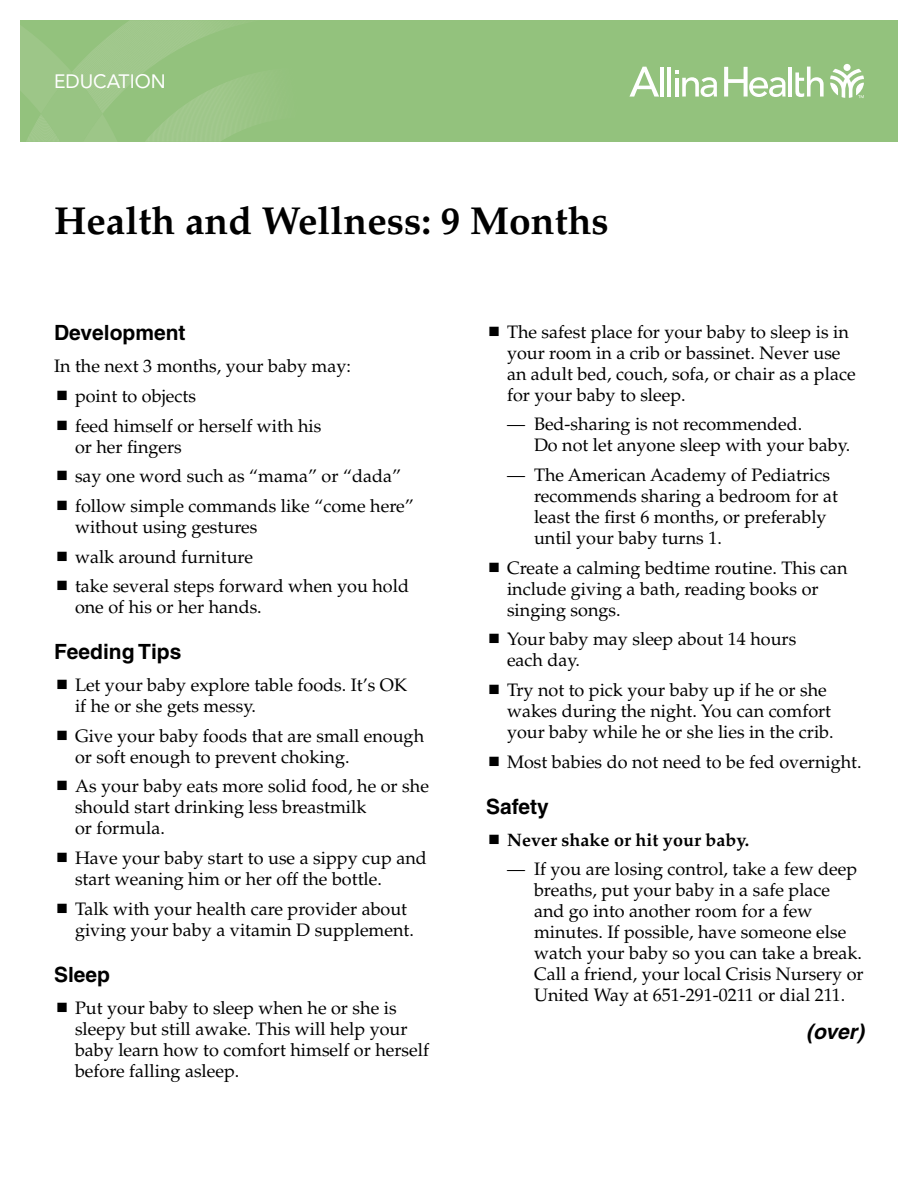
<style>
.page{position:relative;width:918px;height:1188px;background:#fff}
.page>*{position:absolute;margin:0;border:0;box-sizing:border-box;transform-origin:0 0}
.t1{font:700 39px "Palatino";color:#000}
.t2{font:700 21px "Helvetica";color:#000}
.t3{font:italic 700 21px "Helvetica";color:#000}
.t4{font:19.2px "Avenir LT Std";color:#fff}
.t5{font:18px/21px "Palatino";color:#000}
.t6{font:700 18px "Palatino";color:#000}
</style>
<div class="page">
<div style="left:20px;top:20px;width:878px;height:122px;background:#93c27d"></div>
<svg style="left:20px;top:20px;width:232px;height:122px"></svg>
<svg style="left:830px;top:69px;width:34px;height:29px"></svg>
<div style="left:844px;top:64px;width:7px;height:7px;background:#fff;border-radius:50%"></div>
<hr style="left:660px;top:67px;width:4px;height:30px;background:#fff">
<hr style="left:667px;top:67px;width:4px;height:30px;background:#fff">
<hr style="left:789px;top:67px;width:3px;height:30px;background:#fff">
<svg style="left:795px;top:67px;width:29px;height:30px"></svg>
<svg style="left:675px;top:71px;width:42px;height:26px"></svg>
<svg style="left:629px;top:67px;width:30px;height:30px"></svg>
<svg style="left:724px;top:67px;width:62px;height:30px"></svg>
<p class="t4" style="left:54px;top:70px;width:113px">EDUCATION</p>
<h1 class="t1" style="left:54px;top:198px;width:556px">Health and Wellness: 9 Months</h1>
<p class="t2" style="left:54px;top:320px;width:133px">Development</p>
<p class="t5" style="left:75px;top:351px;width:278px;line-height:29.8px;text-indent:-21px">In the next 3 months, your baby may: point to objects<br>feed himself or herself with his</p>
<p class="t5" style="left:75px;top:432px;width:340px;line-height:29.7px">or her fingers<br>say one word such as “mama” or “dada” follow simple commands like “come here”</p>
<p class="t5" style="left:75px;top:512px;width:336px;line-height:29.7px">without using gestures<br>walk around furniture<br>take several steps forward when you hold</p>
<p class="t5" style="left:75px;top:597px;width:188px">one of his or her hands.</p>
<p class="t2" style="left:54px;top:639px;width:129px">Feeding Tips</p>
<p class="t5" style="left:75px;top:675px;width:334px">Let your baby explore table foods. It’s OK if he or she gets messy.</p>
<p class="t5" style="left:75px;top:726px;width:351px">Give your baby foods that are small enough or soft enough to prevent choking.</p>
<p class="t5" style="left:75px;top:776px;width:355px">As your baby eats more solid food, he or she should start drinking less breastmilk<br>or formula.</p>
<p class="t5" style="left:75px;top:848px;width:353px">Have your baby start to use a sippy cup and start weaning him or her off the bottle.</p>
<p class="t5" style="left:75px;top:898px;width:341px">Talk with your health care provider about giving your baby a vitamin D supplement.</p>
<p class="t2" style="left:54px;top:962px;width:58px">Sleep</p>
<p class="t5" style="left:75px;top:997px;width:356px">Put your baby to sleep when he or she is sleepy but still awake. This will help your baby learn how to comfort himself or herself before falling asleep.</p>
<p class="t5" style="left:507px;top:322px;width:350px">The safest place for your baby to sleep is in your room in a crib or bassinet. Never use an adult bed, couch, sofa, or chair as a place for your baby to sleep.</p>
<p class="t5" style="left:534px;top:414px;width:318px;text-indent:-27px">— Bed-sharing is not recommended.<br>Do not let anyone sleep with your baby.</p>
<p class="t5" style="left:534px;top:465px;width:305px;text-indent:-27px">— The American Academy of Pediatrics recommends sharing a bedroom for at least the first 6 months, or preferably until your baby turns 1.</p>
<p class="t5" style="left:507px;top:557px;width:342px">Create a calming bedtime routine. This can include giving a bath, reading books or singing songs.</p>
<p class="t5" style="left:507px;top:629px;width:291px">Your baby may sleep about 14 hours each day.</p>
<p class="t5" style="left:507px;top:680px;width:328px">Try not to pick your baby up if he or she wakes during the night. You can comfort your baby while he or she lies in the crib.</p>
<p class="t5" style="left:507px;top:751px;width:356px">Most babies do not need to be fed overnight.</p>
<p class="t2" style="left:486px;top:794px;width:64px">Safety</p>
<p class="t6" style="left:507px;top:829px;width:244px">Never shake or hit your baby.</p>
<p class="t5" style="left:534px;top:859px;width:331px;text-indent:-27px">— If you are losing control, take a few deep breaths, put your baby in a safe place and go into another room for a few minutes. If possible, have someone else watch your baby so you can take a break.<br>Call a friend, your local Crisis Nursery or United Way at 651-291-0211 or dial 211.</p>
<p class="t3" style="left:806px;top:1019px;width:59px">(over)</p>
</div>
